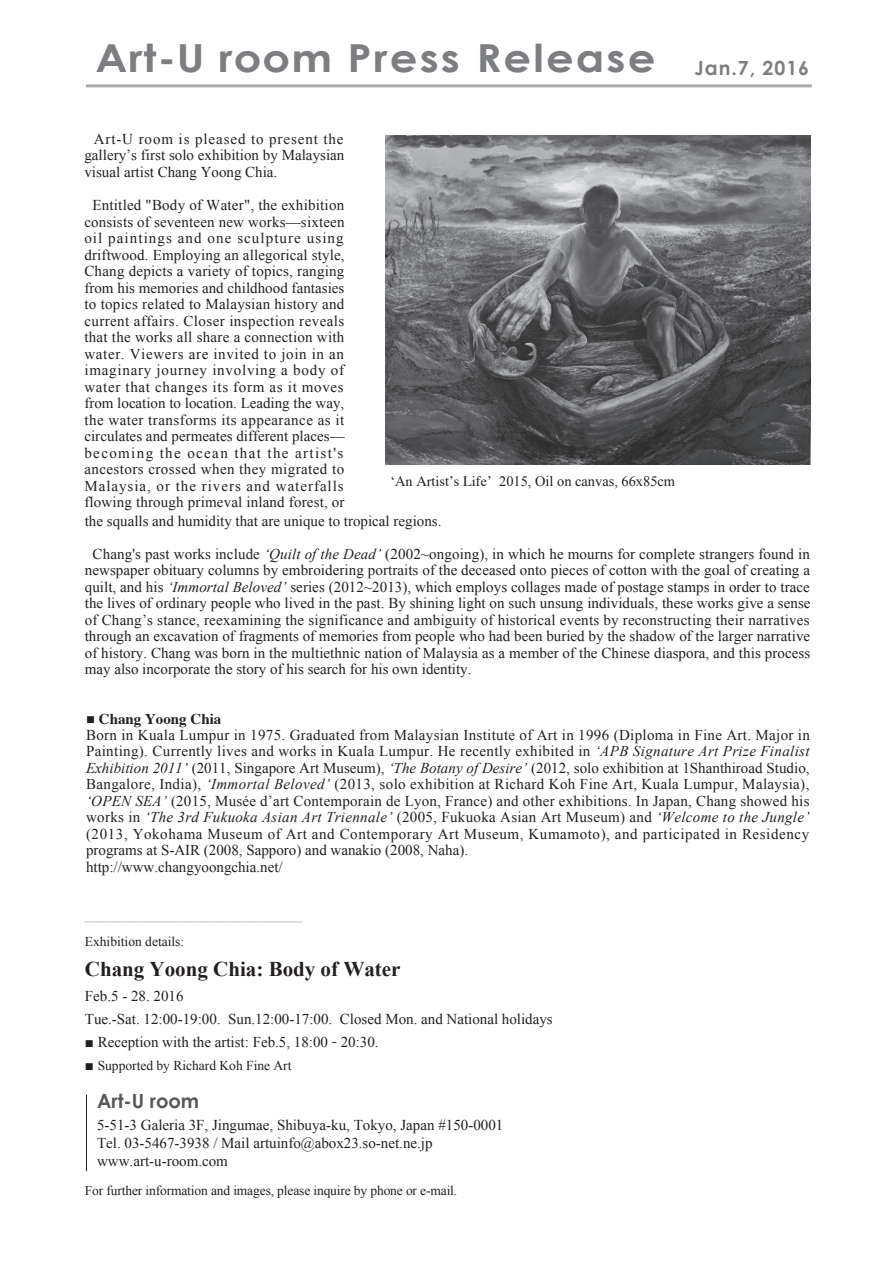
<style>
.page{position:relative;width:893px;height:1263px;background:#fff}
.page>*{position:absolute;margin:0;border:0;box-sizing:border-box;transform-origin:0 0}
.t1{font:700 38.7px "Century Gothic";letter-spacing:.05em;color:#7c7e81;scale:1.12 1}
.t2{font:700 21px "Times New Roman";color:#231f20}
.t3{font:700 19.5px "Century Gothic";color:#57585a}
.t4{font:15px/16.5px "Times New Roman";letter-spacing:.015em;color:#231f20}
.t5{font:15px "Times New Roman";color:#acadb1}
.t6{font:700 15px "Times";color:#231f20}
.t7{font:14.4px "Times New Roman";color:#231f20}
.t8{font:13.5px "Times New Roman";letter-spacing:-.01em;color:#231f20}
.s1{font-family:"Times"}
.s2{font-style:italic}
.s3{font-family:"Times New Roman";font-weight:400}
.s4{font-family:"Koz Go Pro"}
.s5{font-size:15px}
</style>
<div class="page">
<hr style="left:86px;top:84px;width:726px;height:3px;background:#aaabaf">
<hr style="left:86px;top:1095px;width:1px;height:76px;background:#231f20">
<img style="left:385px;top:135px;width:426px;height:329px">
<h1 class="t1" style="left:96px;top:33px;width:639px">Art-U room Press Release <sub>Jan.7,</sub> <sub>2016</sub></h1>
<p class="t4" style="left:84px;top:130px;width:262px;text-align:justify;text-indent:9px">Art-U room is pleased to present the gallery’s first solo exhibition by Malaysian visual artist Chang Yoong Chia.</p>
<p class="t4" style="left:84px;top:196px;width:262px;text-align:center">Entitled "Body of Water", the exhibition consists of seventeen new works—sixteen oil paintings and one sculpture using driftwood. Employing an allegorical style, Chang depicts a variety of topics, ranging from his memories and childhood fantasies to topics related to Malaysian history and current affairs. Closer inspection reveals that the works all share a connection with water. Viewers are invited to join in an imaginary journey involving a body of water that changes its form as it moves from location to location. Leading the way, the water transforms its appearance as it circulates and permeates different places— becoming the ocean that the artist's ancestors crossed when they migrated to Malaysia, or the rivers and waterfalls flowing through primeval inland forest, or</p>
<p class="t7" style="left:390px;top:471px;width:286px"><span class="s1">‘An Artist’s Life’</span> 2015, Oil on canvas, 66x85cm</p>
<p class="t4" style="left:85px;top:512px;width:358px">the squalls and humidity that are unique to tropical regions.</p>
<p class="t4" style="left:85px;top:545px;width:727px;text-align:justify;text-indent:8px">Chang's past works include <span class="s2">‘Quilt of the Dead’</span> (2002~ongoing), in which he mourns for complete strangers found in newspaper obituary columns by embroidering portraits of the deceased onto pieces of cotton with the goal of creating a quilt, and his <span class="s2">‘Immortal Beloved’</span> series (2012~2013), which employs collages made of postage stamps in order to trace the lives of ordinary people who lived in the past. By shining light on such unsung individuals, these works give a sense of Chang’s stance, reexamining the significance and ambiguity of historical events by reconstructing their narratives through an excavation of fragments of memories from people who had been buried by the shadow of the larger narrative of history. Chang was born in the multiethnic nation of Malaysia as a member of the Chinese diaspora, and this process may also incorporate the story of his search for his own identity.</p>
<p class="t6" style="left:86px;top:704px;width:137px"><span class="s3">■</span> Chang Yoong Chia</p>
<p class="t4" style="left:86px;top:726px;width:725px">Born in Kuala Lumpur in 1975. Graduated from Malaysian Institute of Art in 1996 (Diploma in Fine Art. Major in Painting). Currently lives and works in Kuala Lumpur. He recently exhibited in <span class="s2">‘APB Signature Art Prize Finalist Exhibition 2011’</span> (2011, Singapore Art Museum), <span class="s2">‘The Botany of Desire’</span> (2012, solo exhibition at 1Shanthiroad Studio, Bangalore, India), <span class="s2">‘Immortal Beloved’</span> (2013, solo exhibition at Richard Koh Fine Art, Kuala Lumpur, Malaysia), <span class="s2">‘OPEN SEA’</span> (2015, Musée d’art Contemporain de Lyon, France) and other exhibitions. In Japan, Chang showed his works in <span class="s2">‘The 3rd Fukuoka Asian Art Triennale’</span> (2005, Fukuoka Asian Art Museum) and <span class="s2">‘Welcome to the Jungle’ </span>(2013, Yokohama Museum of Art and Contemporary Art Museum, Kumamoto), and participated in Residency programs at S-AIR (2008, Sapporo) and wanakio (2008, Naha).<br>http://www.changyoongchia.net/</p>
<p class="t5" style="left:85px;top:904px;width:219px">_____________________________</p>
<p class="t8" style="left:85px;top:932px;width:101px">Exhibition details:</p>
<h2 class="t2" style="left:85px;top:955px;width:317px">Chang Yoong Chia: Body of Water</h2>
<p class="t4" style="left:85px;top:985px;width:469px;line-height:22.5px">Feb.5 - 28. 2016<br>Tue.-Sat. 12:00-19:00. Sun.12:00-17:00. Closed Mon. and National holidays</p>
<p class="t4" style="left:85px;top:1033px;width:295px">■ Reception with the artist: Feb.5, 18:00 <span class="s4">-</span> 20:30.</p>
<p class="t8" style="left:85px;top:1056px;width:208px"><span class="s5">■</span> Supported by Richard Koh Fine Art</p>
<h3 class="t3" style="left:97px;top:1089px;width:104px">Art-U room</h3>
<p class="t4" style="left:97px;top:1115px;width:408px;line-height:18px">5-51-3 Galeria 3F, Jingumae, Shibuya-ku, Tokyo, Japan #150-0001<br>Tel. 03-5467-3938 / Mail artuinfo@abox23.so-net.ne.jp www.art-u-room.com</p>
<p class="t8" style="left:85px;top:1181px;width:374px">For further information and images, please inquire by phone or e-mail.</p>
</div>
